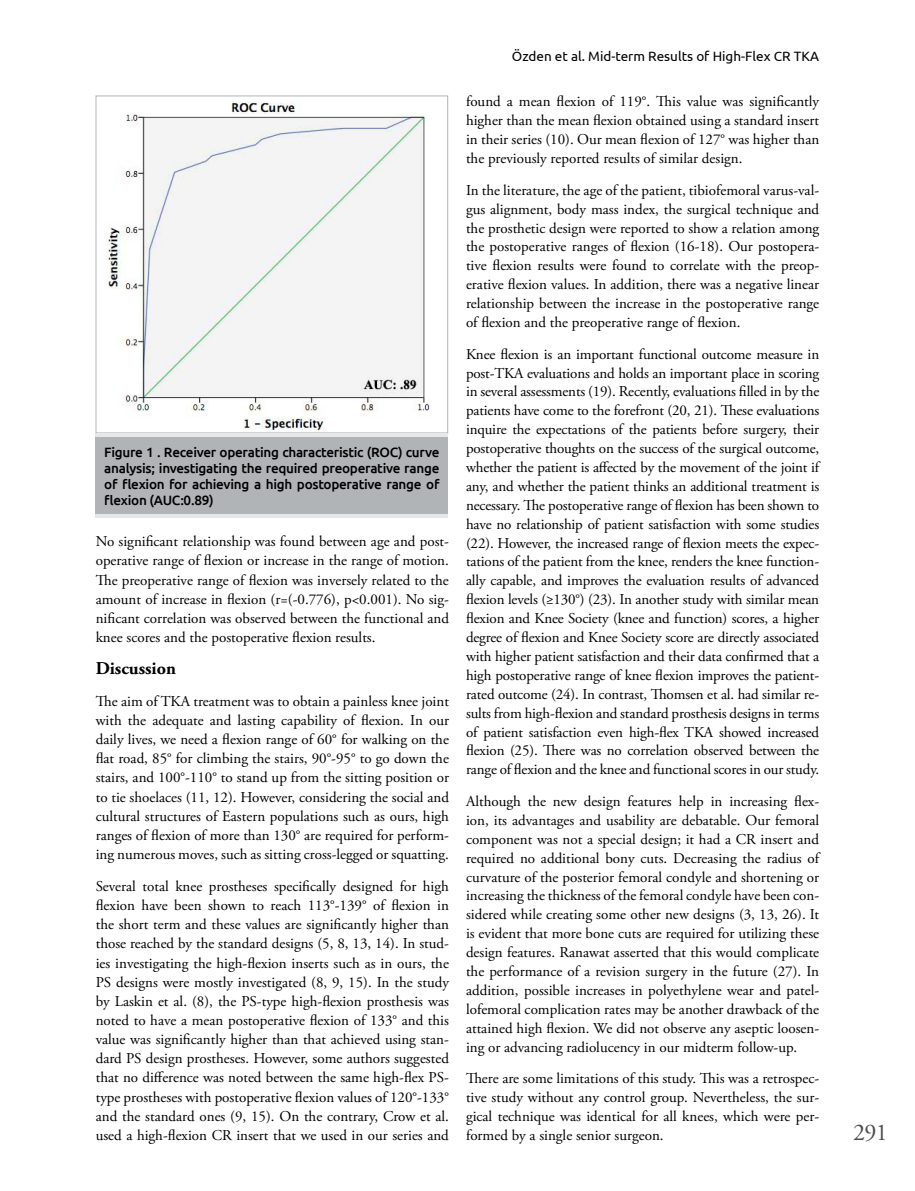
<style>
.page{position:relative;width:915px;height:1191px;background:#fff}
.page>*{position:absolute;margin:0;border:0;box-sizing:border-box;transform-origin:0 0}
.t1{font:24px "Adobe Garamond Pro";color:#4d4d4f}
.t2{font:700 18px "Adobe Garamond Pro";color:#000}
.t3{font:15px/18.9px "Adobe Garamond Pro";color:#000;text-align:justify}
.t4{font:500 13.5px/16.2px "Ubuntu";letter-spacing:-.02em;color:#000;text-align:justify}
.t5{font:13.5px "Ubuntu";color:#000}
</style>
<div class="page">
<img style="left:104px;top:102px;width:326px;height:329px">
<div style="left:96px;top:96px;width:352px;height:337px;border:1px solid #b1b4b6"></div>
<hr style="left:96px;top:433px;width:352px;height:4px;background:#e6e7e8">
<hr style="left:96px;top:513px;width:352px;height:4px;background:#e6e7e8">
<div style="left:96px;top:438px;width:352px;height:76px;background:#b1b4b6"></div>
<p class="t4" style="left:104px;top:443px;width:336px">Figure 1 . Receiver operating characteristic (ROC) curve analysis; investigating the required preoperative range of flexion for achieving a high postoperative range of flexion (AUC:0.89)</p>
<p class="t3" style="left:96px;top:532px;width:354px">No significant relationship was found between age and post&shy;operative range of flexion or increase in the range of motion.<br>The preoperative range of flexion was inversely related to the amount of increase in flexion (r=(-0.776), p&lt;0.001). No sig&shy;nificant correlation was observed between the functional and knee scores and the postoperative flexion results.</p>
<p class="t2" style="left:96px;top:657px;width:82px">Discussion</p>
<p class="t3" style="left:96px;top:692px;width:354px">The aim of TKA treatment was to obtain a painless knee joint with the adequate and lasting capability of flexion. In our daily lives, we need a flexion range of 60° for walking on the flat road, 85° for climbing the stairs, 90°-95° to go down the stairs, and 100°-110° to stand up from the sitting position or to tie shoelaces (11, 12). However, considering the social and cultural structures of Eastern populations such as ours, high ranges of flexion of more than 130° are required for perform&shy;ing numerous moves, such as sitting cross-legged or squatting.</p>
<p class="t3" style="left:96px;top:877px;width:354px">Several total knee prostheses specifically designed for high flexion have been shown to reach 113°-139° of flexion in the short term and these values are significantly higher than those reached by the standard designs (5, 8, 13, 14). In stud&shy;ies investigating the high-flexion inserts such as in ours, the PS designs were mostly investigated (8, 9, 15). In the study by Laskin et al. (8), the PS-type high-flexion prosthesis was noted to have a mean postoperative flexion of 133° and this value was significantly higher than that achieved using stan&shy;dard PS design prostheses. However, some authors suggested that no difference was noted between the same high-flex PS&shy;type prostheses with postoperative flexion values of 120°-133° and the standard ones (9, 15). On the contrary, Crow et al. used a high-flexion CR insert that we used in our series and</p>
<p class="t5" style="left:511px;top:48px;width:309px">Özden et al. Mid-term Results of High-Flex CR TKA</p>
<p class="t3" style="left:466px;top:93px;width:354px">found a mean flexion of 119°. This value was significantly higher than the mean flexion obtained using a standard insert in their series (10). Our mean flexion of 127° was higher than the previously reported results of similar design.</p>
<p class="t3" style="left:466px;top:181px;width:354px">In the literature, the age of the patient, tibiofemoral varus-val&shy;gus alignment, body mass index, the surgical technique and the prosthetic design were reported to show a relation among the postoperative ranges of flexion (16-18). Our postopera&shy;tive flexion results were found to correlate with the preop&shy;erative flexion values. In addition, there was a negative linear relationship between the increase in the postoperative range of flexion and the preoperative range of flexion.</p>
<p class="t3" style="left:466px;top:345px;width:354px">Knee flexion is an important functional outcome measure in post-TKA evaluations and holds an important place in scoring in several assessments (19). Recently, evaluations filled in by the patients have come to the forefront (20, 21). These evaluations inquire the expectations of the patients before surgery, their postoperative thoughts on the success of the surgical outcome, whether the patient is affected by the movement of the joint if any, and whether the patient thinks an additional treatment is necessary. The postoperative range of flexion has been shown to have no relationship of patient satisfaction with some studies (22). However, the increased range of flexion meets the expec&shy;tations of the patient from the knee, renders the knee function&shy;ally capable, and improves the evaluation results of advanced flexion levels (≥130°) (23). In another study with similar mean flexion and Knee Society (knee and function) scores, a higher degree of flexion and Knee Society score are directly associated with higher patient satisfaction and their data confirmed that a high postoperative range of knee flexion improves the patient&shy;rated outcome (24). In contrast, Thomsen et al. had similar re&shy;sults from high-flexion and standard prosthesis designs in terms of patient satisfaction even high-flex TKA showed increased flexion (25). There was no correlation observed between the range of flexion and the knee and functional scores in our study.</p>
<p class="t3" style="left:466px;top:792px;width:354px">Although the new design features help in increasing flex&shy;ion, its advantages and usability are debatable. Our femoral component was not a special design; it had a CR insert and required no additional bony cuts. Decreasing the radius of curvature of the posterior femoral condyle and shortening or increasing the thickness of the femoral condyle have been con&shy;sidered while creating some other new designs (3, 13, 26). It is evident that more bone cuts are required for utilizing these design features. Ranawat asserted that this would complicate the performance of a revision surgery in the future (27). In addition, possible increases in polyethylene wear and patel&shy;lofemoral complication rates may be another drawback of the attained high flexion. We did not observe any aseptic loosen&shy;ing or advancing radiolucency in our midterm follow-up.</p>
<p class="t3" style="left:466px;top:1069px;width:354px">There are some limitations of this study. This was a retrospec&shy;tive study without any control group. Nevertheless, the sur&shy;gical technique was identical for all knees, which were per&shy;formed by a single senior surgeon.</p>
<h1 class="t1" style="left:853px;top:1118px;width:36px">291</h1>
</div>
